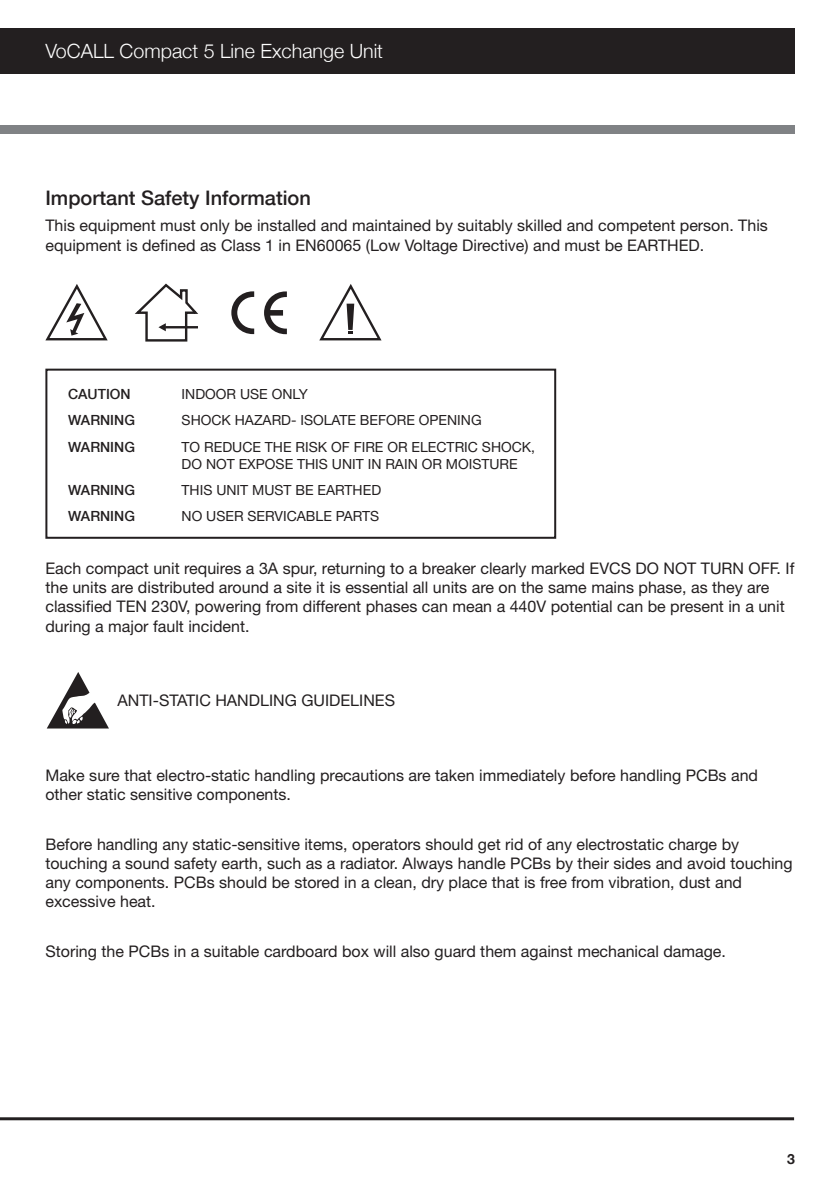
<style>
.page{position:relative;width:840px;height:1191px;background:#fff}
.page>*{position:absolute;margin:0;border:0;box-sizing:border-box;transform-origin:0 0}
.t1{font:500 20px "Helvetica Neue";color:#231f20}
.t2{font:300 19.6px "Helvetica Neue";color:#fff}
.t3{font:16px/19.2px "Helvetica Neue LT Pro";color:#231f20}
.t4{font:14px/17.2px "Helvetica Neue LT Pro";color:#231f20}
.t5{font:500 14px "Helvetica Neue";color:#231f20}
.t6{font:700 14px "Helvetica Neue";color:#231f20}
</style>
<div class="page">
<div style="left:0;top:28px;width:794px;height:46px;background:#231f20"></div>
<div style="left:0;top:125px;width:794px;height:8px;background:#808285"></div>
<hr style="left:0;top:1117px;width:793px;height:3px;background:#231f20">
<div style="left:45px;top:369px;width:511px;height:170px;border:2px solid #231f20"></div>
<svg style="left:319px;top:284px;width:63px;height:57px"></svg>
<svg style="left:45px;top:284px;width:63px;height:57px"></svg>
<svg style="left:135px;top:283px;width:63px;height:58px"></svg>
<svg style="left:231px;top:291px;width:23px;height:43px"></svg>
<svg style="left:264px;top:291px;width:23px;height:43px"></svg>
<svg style="left:46px;top:672px;width:63px;height:57px"></svg>
<p class="t2" style="left:45px;top:39px;width:339px">VoCALL Compact 5 Line Exchange Unit</p>
<p class="t1" style="left:45px;top:185px;width:267px">Important Safety Information</p>
<p class="t3" style="left:45px;top:218px;width:723px">This equipment must only be installed and maintained by suitably skilled and competent person. This equipment is defined as Class 1 in EN60065 (Low Voltage Directive) and must be EARTHED.</p>
<p class="t5" style="left:68px;top:385px;width:64px">CAUTION</p>
<p class="t4" style="left:181px;top:387px;width:128px">INDOOR USE ONLY</p>
<p class="t5" style="left:68px;top:411px;width:68px">WARNING</p>
<p class="t4" style="left:181px;top:413px;width:301px">SHOCK HAZARD- ISOLATE BEFORE OPENING</p>
<p class="t5" style="left:68px;top:438px;width:68px">WARNING</p>
<p class="t4" style="left:181px;top:439px;width:355px">TO REDUCE THE RISK OF FIRE OR ELECTRIC SHOCK,<br>DO NOT EXPOSE THIS UNIT IN RAIN OR MOISTURE</p>
<p class="t5" style="left:68px;top:481px;width:68px">WARNING</p>
<p class="t4" style="left:181px;top:482px;width:201px">THIS UNIT MUST BE EARTHED</p>
<p class="t5" style="left:68px;top:507px;width:68px">WARNING</p>
<p class="t4" style="left:181px;top:509px;width:199px">NO USER SERVICABLE PARTS</p>
<p class="t3" style="left:45px;top:560px;width:750px">Each compact unit requires a 3A spur, returning to a breaker clearly marked EVCS DO NOT TURN OFF. If the units are distributed around a site it is essential all units are on the same mains phase, as they are classified TEN 230V, powering from different phases can mean a 440V potential can be present in a unit during a major fault incident.</p>
<p class="t3" style="left:117px;top:692px;width:279px">ANTI-STATIC HANDLING GUIDELINES</p>
<p class="t3" style="left:45px;top:767px;width:713px">Make sure that electro-static handling precautions are taken immediately before handling PCBs and other static sensitive components.</p>
<p class="t3" style="left:45px;top:836px;width:748px">Before handling any static-sensitive items, operators should get rid of any electrostatic charge by touching a sound safety earth, such as a radiator. Always handle PCBs by their sides and avoid touching any components. PCBs should be stored in a clean, dry place that is free from vibration, dust and excessive heat.</p>
<p class="t3" style="left:45px;top:943px;width:681px">Storing the PCBs in a suitable cardboard box will also guard them against mechanical damage.</p>
<p class="t6" style="left:786px;top:1150px;width:9px">3</p>
</div>
